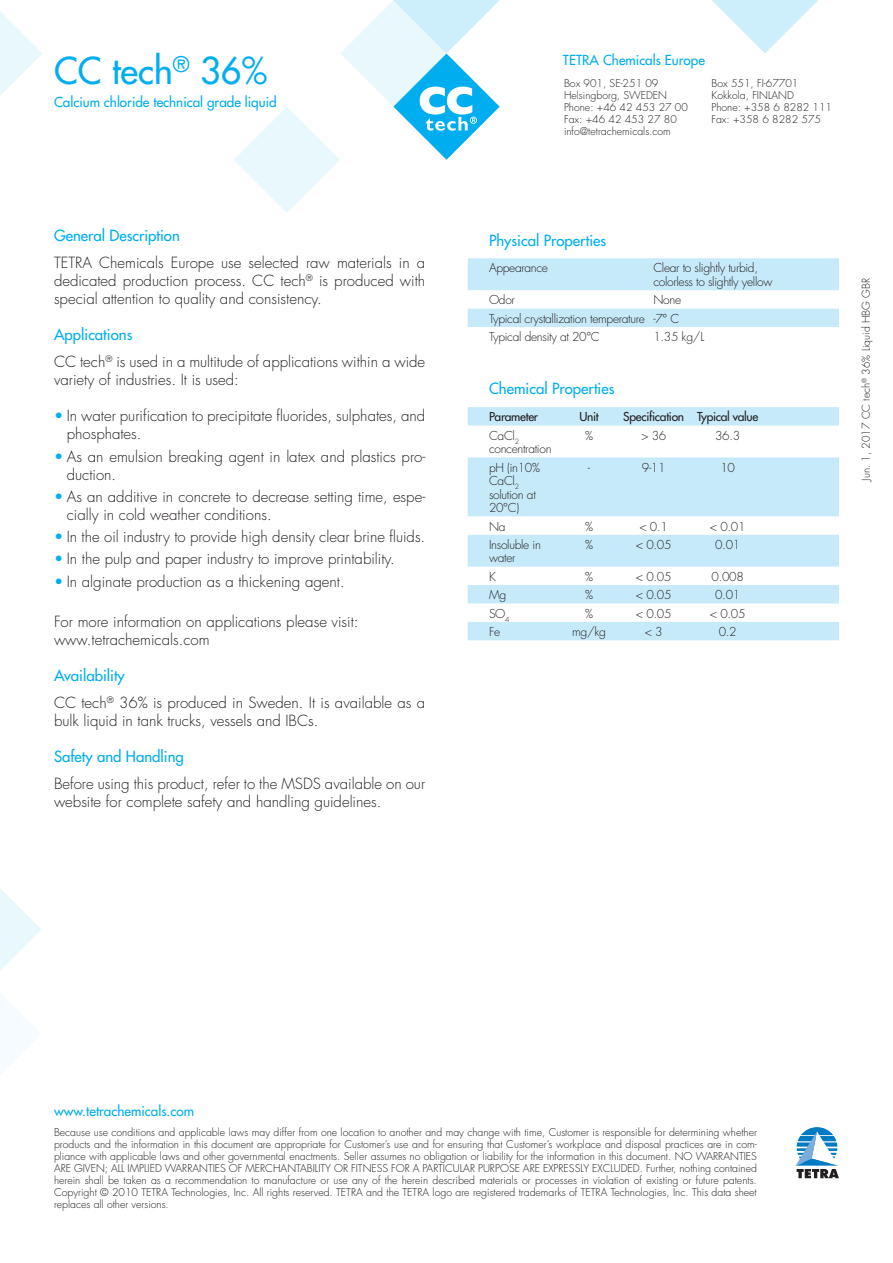
<style>
.page{position:relative;width:893px;height:1263px;background:#fff}
.page>*{position:absolute;margin:0;border:0;box-sizing:border-box;transform-origin:0 0}
.Rubrik_1{font:500 36px "Futura Std";color:#00aeef}
.Brödtext{font:300 15px/18px "Futura Std";color:#231f20}
.Rubrik_2{font:500 15px "Futura Std";color:#00aeef}
.Tabell_rubrik{font:500 15px "Futura Std";color:#00aeef}
.Rubrik_4{font:500 13.5px "Futura Std";color:#00aeef}
.Rubrik_3{font:500 13.5px "Futura Std";color:#00aeef}
.Tabell_text{font:300 12px/13.5px "Futura Std";letter-spacing:-.025em;color:#231f20}
.Tabell_siffror{font:300 12px "Futura Std";letter-spacing:-.025em;color:#231f20}
.Tabell_siffror-2{font:500 12px "Futura Std";letter-spacing:-.025em;color:#231f20}
.Tabell_text-2{font:500 12px "Futura Std";letter-spacing:-.025em;color:#231f20}
.Sidhuvud_Sidfot{font:300 10.5px/12px "Futura Std";color:#231f20;text-align:justify}
.s1{color:#00aeef}
</style>
<div class="page">
<svg style="left:0;top:888px;width:41px;height:83px"></svg>
<svg style="left:0;top:11px;width:42px;height:85px"></svg>
<svg style="left:712px;top:0;width:106px;height:53px"></svg>
<svg style="left:234px;top:0;width:266px;height:212px"></svg>
<svg style="left:795px;top:1127px;width:44px;height:51px"></svg>
<svg style="left:468px;top:407px;width:371px;height:233px;fill:#c6eafa"></svg>
<svg style="left:468px;top:258px;width:371px;height:69px"></svg>
<p class="Rubrik_1" style="left:54px;top:48px;width:215px">CC tech<sup>®</sup> 36%</p>
<p class="Rubrik_3" style="left:54px;top:93px;width:224px">Calcium chloride technical grade liquid</p>
<p class="Rubrik_2" style="left:54px;top:226px;width:127px">General Description</p>
<p class="Brödtext" style="left:54px;top:254px;width:373px;text-align:justify">TETRA Chemicals Europe use selected raw materials in a dedicated production process. CC tech<sup>®</sup> is produced with special attention to quality and consistency.</p>
<p class="Rubrik_2" style="left:54px;top:325px;width:80px">Applications</p>
<p class="Brödtext" style="left:54px;top:353px;width:373px">CC tech<sup>®</sup> is used in a multitude of applications within a wide variety of industries. It is used:</p>
<p class="Brödtext" style="left:67px;top:407px;width:360px;text-indent:-13px"><span class="s1">•</span> In water purification to precipitate fluorides, sulphates, and phosphates.</p>
<p class="Brödtext" style="left:67px;top:448px;width:360px;text-indent:-13px"><span class="s1">•</span> As an emulsion breaking agent in latex and plastics pro&shy;duction.</p>
<p class="Brödtext" style="left:67px;top:488px;width:360px;text-indent:-13px"><span class="s1">•</span> As an additive in concrete to decrease setting time, espe&shy;cially in cold weather conditions.</p>
<p class="Brödtext" style="left:54px;top:528px;width:373px"><span class="s1">•</span> In the oil industry to provide high density clear brine fluids.</p>
<p class="Brödtext" style="left:54px;top:550px;width:342px"><span class="s1">•</span> In the pulp and paper industry to improve printability.</p>
<p class="Brödtext" style="left:54px;top:573px;width:292px"><span class="s1">•</span> In alginate production as a thickening agent.</p>
<p class="Brödtext" style="left:54px;top:613px;width:306px">For more information on applications please visit:</p>
<p class="Brödtext" style="left:54px;top:631px;width:157px">www.tetrachemicals.com</p>
<p class="Rubrik_2" style="left:54px;top:666px;width:72px">Availability</p>
<p class="Brödtext" style="left:54px;top:694px;width:373px">CC tech<sup>®</sup> 36% is produced in Sweden. It is available as a bulk liquid in tank trucks, vessels and IBCs.</p>
<p class="Rubrik_2" style="left:54px;top:747px;width:131px">Safety and Handling</p>
<p class="Brödtext" style="left:54px;top:775px;width:373px">Before using this product, refer to the MSDS available on our website for complete safety and handling guidelines.</p>
<p class="Rubrik_4" style="left:563px;top:52px;width:144px">TETRA Chemicals Europe</p>
<p class="Sidhuvud_Sidfot" style="left:564px;top:78px;width:96px">Box 901, SE-251 09</p>
<p class="Sidhuvud_Sidfot" style="left:564px;top:90px;width:105px">Helsingborg, SWEDEN</p>
<p class="Sidhuvud_Sidfot" style="left:564px;top:102px;width:125px">Phone: +46 42 453 27 00</p>
<p class="Sidhuvud_Sidfot" style="left:564px;top:114px;width:114px">Fax: +46 42 453 27 80</p>
<p class="Sidhuvud_Sidfot" style="left:564px;top:126px;width:108px">info@tetrachemicals.com</p>
<p class="Sidhuvud_Sidfot" style="left:711px;top:78px;width:89px">Box 551, FI-67701</p>
<p class="Sidhuvud_Sidfot" style="left:711px;top:90px;width:84px">Kokkola, FINLAND</p>
<p class="Sidhuvud_Sidfot" style="left:711px;top:102px;width:122px">Phone: +358 6 8282 111</p>
<p class="Sidhuvud_Sidfot" style="left:711px;top:114px;width:111px">Fax: +358 6 8282 575</p>
<p class="Tabell_rubrik" style="left:489px;top:231px;width:119px">Physical Properties</p>
<p class="Tabell_text" style="left:489px;top:262px;width:61px">Appearance</p>
<p class="Tabell_text" style="left:653px;top:262px;width:106px">Clear to slightly turbid,</p>
<p class="Tabell_text" style="left:653px;top:275px;width:121px">colorless to slightly yellow</p>
<p class="Tabell_text" style="left:489px;top:294px;width:27px">Odor</p>
<p class="Tabell_text" style="left:653px;top:294px;width:29px">None</p>
<p class="Tabell_text" style="left:489px;top:312px;width:158px">Typical crystallization temperature</p>
<p class="Tabell_text" style="left:653px;top:312px;width:27px">-7° C</p>
<p class="Tabell_text" style="left:489px;top:330px;width:112px">Typical density at 20°C</p>
<p class="Tabell_text" style="left:653px;top:330px;width:52px">1.35 kg/L</p>
<p class="Tabell_rubrik" style="left:489px;top:379px;width:127px">Chemical Properties</p>
<p class="Tabell_text-2" style="left:489px;top:409px;width:51px">Parameter</p>
<p class="Tabell_siffror-2" style="left:579px;top:409px;width:21px">Unit</p>
<p class="Tabell_siffror-2" style="left:623px;top:409px;width:62px">Specification</p>
<p class="Tabell_siffror-2" style="left:697px;top:409px;width:63px">Typical value</p>
<p class="Tabell_text" style="left:489px;top:429px;width:31px">CaCl<sub>2</sub></p>
<p class="Tabell_text" style="left:489px;top:442px;width:64px">concentration</p>
<p class="Tabell_siffror" style="left:585px;top:428px;width:9px">%</p>
<p class="Tabell_siffror" style="left:641px;top:428px;width:27px">&gt; 36</p>
<p class="Tabell_siffror" style="left:715px;top:428px;width:27px">36.3</p>
<p class="Tabell_text" style="left:489px;top:461px;width:53px">pH (in10%<br>CaCl<sub>2</sub></p>
<p class="Tabell_text" style="left:489px;top:488px;width:48px">solution at<br>20°C)</p>
<p class="Tabell_siffror" style="left:588px;top:460px;width:4px">-</p>
<p class="Tabell_siffror" style="left:642px;top:460px;width:25px">9-11</p>
<p class="Tabell_siffror" style="left:720px;top:460px;width:16px">10</p>
<p class="Tabell_text" style="left:489px;top:520px;width:18px">Na</p>
<p class="Tabell_siffror" style="left:585px;top:519px;width:9px">%</p>
<p class="Tabell_siffror" style="left:639px;top:519px;width:30px">&lt; 0.1</p>
<p class="Tabell_siffror" style="left:710px;top:519px;width:37px">&lt; 0.01</p>
<p class="Tabell_text" style="left:489px;top:538px;width:53px">Insoluble in water</p>
<p class="Tabell_siffror" style="left:585px;top:537px;width:9px">%</p>
<p class="Tabell_siffror" style="left:636px;top:537px;width:37px">&lt; 0.05</p>
<p class="Tabell_siffror" style="left:715px;top:537px;width:27px">0.01</p>
<p class="Tabell_text" style="left:489px;top:570px;width:8px">K</p>
<p class="Tabell_siffror" style="left:585px;top:569px;width:9px">%</p>
<p class="Tabell_siffror" style="left:636px;top:569px;width:37px">&lt; 0.05</p>
<p class="Tabell_siffror" style="left:712px;top:569px;width:34px">0.008</p>
<p class="Tabell_text" style="left:489px;top:588px;width:19px">Mg</p>
<p class="Tabell_siffror" style="left:585px;top:588px;width:9px">%</p>
<p class="Tabell_siffror" style="left:636px;top:588px;width:37px">&lt; 0.05</p>
<p class="Tabell_siffror" style="left:715px;top:588px;width:27px">0.01</p>
<p class="Tabell_text" style="left:489px;top:607px;width:22px">SO<sub>4</sub></p>
<p class="Tabell_siffror" style="left:585px;top:606px;width:9px">%</p>
<p class="Tabell_siffror" style="left:636px;top:606px;width:37px">&lt; 0.05</p>
<p class="Tabell_siffror" style="left:710px;top:606px;width:37px">&lt; 0.05</p>
<p class="Tabell_text" style="left:489px;top:625px;width:13px">Fe</p>
<p class="Tabell_siffror" style="left:572px;top:624px;width:35px">mg/kg</p>
<p class="Tabell_siffror" style="left:645px;top:624px;width:19px">&lt; 3</p>
<p class="Tabell_siffror" style="left:719px;top:624px;width:19px">0.2</p>
<p class="Sidhuvud_Sidfot" style="left:860px;top:480px;width:204px;rotate:-90deg">Jun. 1, 2017 CC tech<sup>®</sup> 36% Liquid HBG GBR</p>
<p class="Rubrik_4" style="left:54px;top:1102px;width:142px">www.tetrachemicals.com</p>
<p class="Sidhuvud_Sidfot" style="left:54px;top:1126px;width:704px">Because use conditions and applicable laws may differ from one location to another and may change with time, Customer is responsible for determining whether products and the information in this document are appropriate for Customer’s use and for ensuring that Customer’s workplace and disposal practices are in com&shy;pliance with applicable laws and other governmental enactments. Seller assumes no obligation or liability for the information in this document. NO WARRANTIES ARE GIVEN; ALL IMPLIED WARRANTIES OF MERCHANTABILITY OR FITNESS FOR A PARTICULAR PURPOSE ARE EXPRESSLY EXCLUDED. Further, nothing contained herein shall be taken as a recommendation to manufacture or use any of the herein described materials or processes in violation of existing or future patents.<br>Copyright © 2010 TETRA Technologies, Inc. All rights reserved. TETRA and the TETRA logo are registered trademarks of TETRA Technologies, Inc. This data sheet replaces all other versions.</p>
</div>
